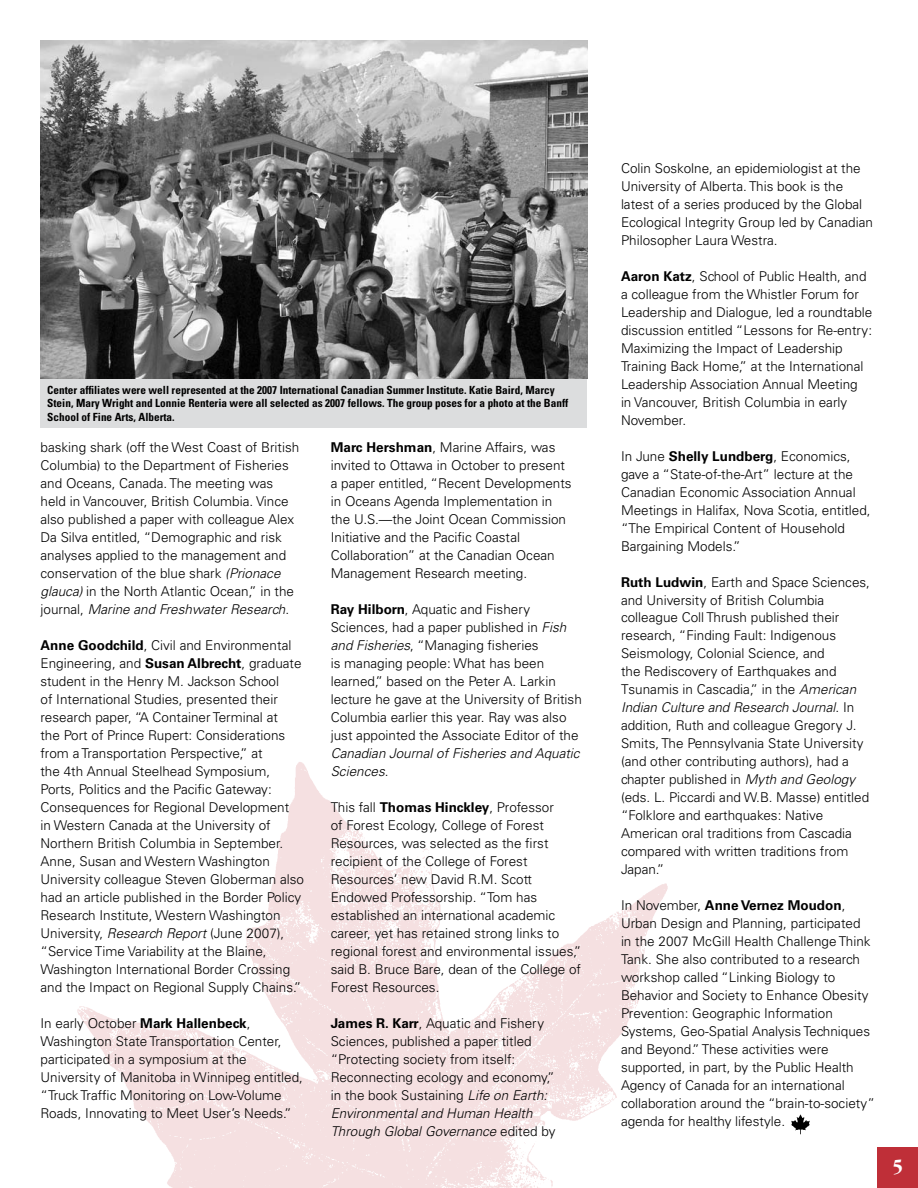
<style>
.page{position:relative;width:918px;height:1188px;background:#fff}
.page>*{position:absolute;margin:0;border:0;box-sizing:border-box;transform-origin:0 0}
.t1{font:700 condensed 21px "Garamond";color:#fff}
.t2{font:300 13.5px/18px "Univers";color:#000}
.t3{font:italic 300 13.5px/18px "Univers";color:#000}
.t4{font:700 condensed 11.25px/13.5px "Univers";color:#000}
.s1{font-style:italic}
.s2{font-weight:700}
.s3{font-style:normal}
</style>
<div class="page">
<img style="left:73px;top:762px;width:595px;height:426px">
<div style="left:878px;top:1148px;width:40px;height:40px;background:#bf2f38"></div>
<img style="left:791px;top:1115px;width:19px;height:19px">
<div style="left:40px;top:188px;width:547px;height:240px;background:#dcddde"></div>
<img style="left:40px;top:40px;width:547px;height:339px">
<p class="t4" style="left:47px;top:383px;width:523px">Center affiliates were well represented at the 2007 International Canadian Summer Institute. Katie Baird, Marcy<br>Stein, Mary Wright and Lonnie Renteria were all selected as 2007 fellows. The group poses for a photo at the Banff<br>School of Fine Arts, Alberta.</p>
<p class="t2" style="left:40px;top:439px;width:260px">basking shark (off the West Coast of British Columbia) to the Department of Fisheries and Oceans, Canada. The meeting was held in Vancouver, British Columbia. Vince also published a paper with colleague Alex Da Silva entitled, “Demographic and risk analyses applied to the management and conservation of the blue shark <span class="s1">(Prionace glauca)</span> in the North Atlantic Ocean,” in the journal, <span class="s1">Marine and Freshwater Research</span>.</p>
<p class="t2" style="left:40px;top:637px;width:265px"><span class="s2">Anne Goodchild</span>, Civil and Environmental Engineering, and <span class="s2">Susan Albrecht</span>, graduate student in the Henry M. Jackson School<br>of International Studies, presented their research paper, “A Container Terminal at<br>the Port of Prince Rupert: Considerations from a Transportation Perspective,” at<br>the 4th Annual Steelhead Symposium, Ports, Politics and the Pacific Gateway:<br>Consequences for Regional Development<br>in Western Canada at the University of Northern British Columbia in September.<br>Anne, Susan and Western Washington University colleague Steven Globerman also had an article published in the Border Policy Research Institute, Western Washington University, <span class="s1">Research Report</span> (June 2007), “Service Time Variability at the Blaine, Washington International Border Crossing and the Impact on Regional Supply Chains.”</p>
<p class="t2" style="left:40px;top:1015px;width:264px">In early October <span class="s2">Mark Hallenbeck</span>, Washington State Transportation Center, participated in a symposium at the University of Manitoba in Winnipeg entitled, “Truck Traffic Monitoring on Low-Volume Roads, Innovating to Meet User’s Needs.”</p>
<p class="t2" style="left:331px;top:439px;width:242px"><span class="s2">Marc Hershman</span>, Marine Affairs, was invited to Ottawa in October to present a paper entitled, “Recent Developments in Oceans Agenda Implementation in the U.S.—the Joint Ocean Commission Initiative and the Pacific Coastal Collaboration” at the Canadian Ocean Management Research meeting.</p>
<p class="t2" style="left:331px;top:601px;width:253px"><span class="s2">Ray Hilborn</span>, Aquatic and Fishery Sciences, had a paper published in <span class="s1">Fish and Fisheries</span>, “Managing fisheries<br>is managing people: What has been learned,” based on the Peter A. Larkin lecture he gave at the University of British Columbia earlier this year. Ray was also just appointed the Associate Editor of the</p>
<p class="t3" style="left:331px;top:745px;width:250px">Canadian Journal of Fisheries and Aquatic<br>Sciences<span class="s3">.</span></p>
<p class="t2" style="left:331px;top:799px;width:252px">This fall <span class="s2">Thomas Hinckley</span>, Professor<br>of Forest Ecology, College of Forest Resources, was selected as the first recipient of the College of Forest Resources’ new David R.M. Scott Endowed Professorship. “Tom has established an international academic career, yet has retained strong links to regional forest and environmental issues,” said B. Bruce Bare, dean of the College of Forest Resources.</p>
<p class="t2" style="left:331px;top:1015px;width:226px"><span class="s2">James R. Karr</span>, Aquatic and Fishery Sciences, published a paper titled “Protecting society from itself:<br>Reconnecting ecology and economy,” in the book Sustaining <span class="s1">Life on Earth:<br>Environmental and Human Health Through Global Governance</span> edited by</p>
<p class="t2" style="left:621px;top:159px;width:254px">Colin Soskolne, an epidemiologist at the University of Alberta. This book is the latest of a series produced by the Global Ecological Integrity Group led by Canadian Philosopher Laura Westra.</p>
<p class="t2" style="left:621px;top:267px;width:253px"><span class="s2">Aaron Katz</span>, School of Public Health, and a colleague from the Whistler Forum for Leadership and Dialogue, led a roundtable discussion entitled “Lessons for Re-entry:<br>Maximizing the Impact of Leadership Training Back Home,” at the International Leadership Association Annual Meeting<br>in Vancouver, British Columbia in early November.</p>
<p class="t2" style="left:621px;top:447px;width:251px">In June <span class="s2">Shelly Lundberg</span>, Economics, gave a “State-of-the-Art” lecture at the Canadian Economic Association Annual Meetings in Halifax, Nova Scotia, entitled, “The Empirical Content of Household Bargaining Models.”</p>
<p class="t2" style="left:621px;top:573px;width:251px"><span class="s2">Ruth Ludwin</span>, Earth and Space Sciences, and University of British Columbia colleague Coll Thrush published their research, “Finding Fault: Indigenous Seismology, Colonial Science, and<br>the Rediscovery of Earthquakes and Tsunamis in Cascadia,” in the <span class="s1">American Indian Culture and Research Journal</span>. In addition, Ruth and colleague Gregory J.<br>Smits, The Pennsylvania State University (and other contributing authors), had a chapter published in <span class="s1">Myth and Geology </span>(eds. L. Piccardi and W.B. Masse) entitled “Folklore and earthquakes: Native American oral traditions from Cascadia compared with written traditions from Japan.”</p>
<p class="t2" style="left:621px;top:897px;width:255px">In November, <span class="s2">Anne Vernez Moudon</span>, Urban Design and Planning, participated<br>in the 2007 McGill Health Challenge Think Tank. She also contributed to a research workshop called “Linking Biology to Behavior and Society to Enhance Obesity Prevention: Geographic Information Systems, Geo-Spatial Analysis Techniques and Beyond.” These activities were supported, in part, by the Public Health Agency of Canada for an international collaboration around the “brain-to-society” agenda for healthy lifestyle.</p>
<h1 class="t1" style="left:892px;top:1155px;width:12px">5</h1>
</div>
